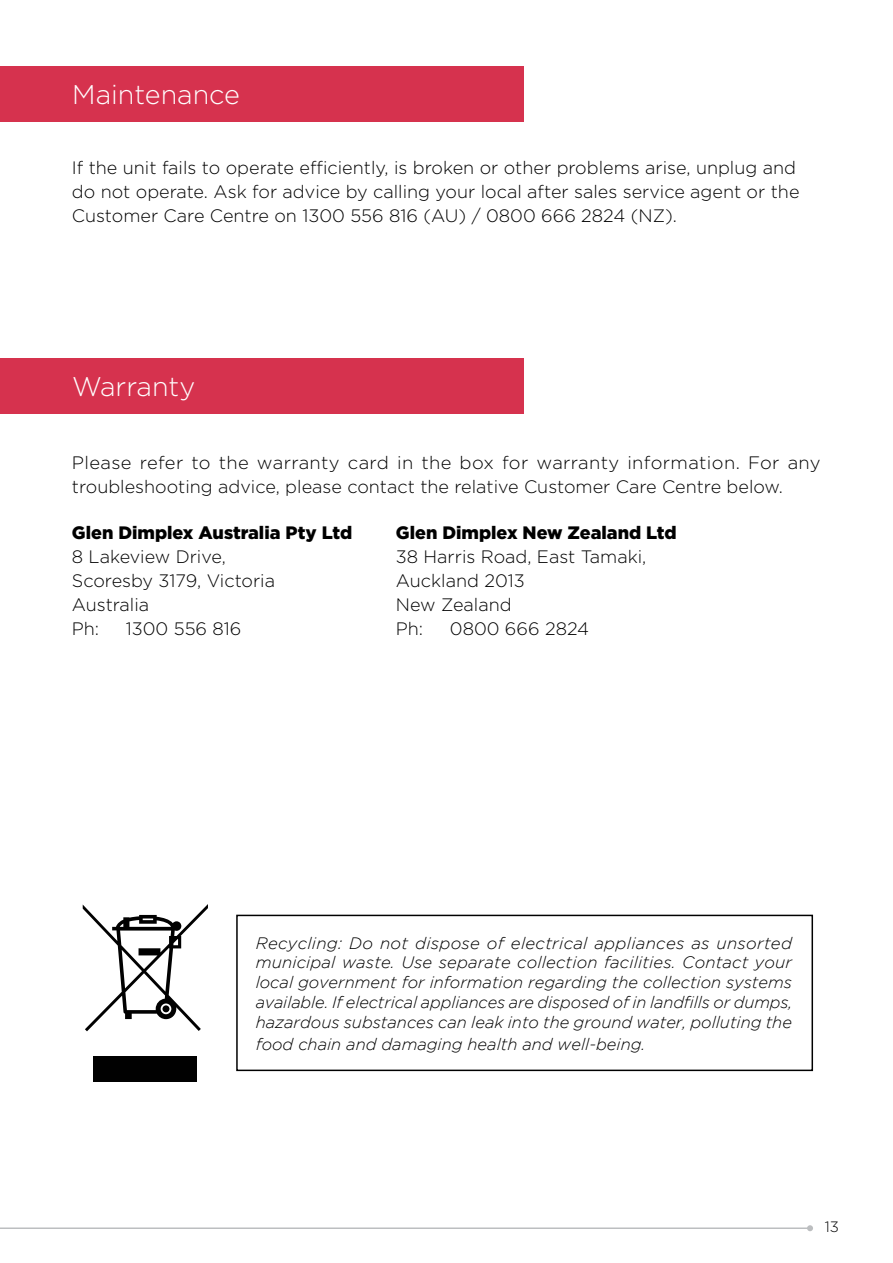
<style>
.page{position:relative;width:893px;height:1263px;background:#fff}
.page>*{position:absolute;margin:0;border:0;box-sizing:border-box;transform-origin:0 0}
.t1{font:300 27px "Gotham";color:#fff}
.t2{font:300 18px/24px "Gotham";color:#000}
.t3{font:900 18px "Gotham";color:#000}
.t4{font:italic 300 16.5px/19.8px "Gotham";color:#000;text-align:justify}
.t5{font:300 15px "Gotham";color:#000}
</style>
<div class="page">
<div style="left:0;top:66px;width:523px;height:55px;background:#d6324e"></div>
<div style="left:0;top:359px;width:523px;height:55px;background:#d6324e"></div>
<div style="left:236px;top:915px;width:577px;height:156px;border:2px solid #000"></div>
<svg style="left:83px;top:904px;width:125px;height:127px"></svg>
<div style="left:163px;top:1005px;width:6px;height:7px;background:#010101;border-radius:50%"></div>
<div style="left:93px;top:1057px;width:103px;height:25px;background:#010101"></div>
<hr style="left:0;top:1227px;width:810px;height:2px;background:#bcbec0">
<svg style="left:807px;top:1225px;width:6px;height:6px"></svg>
<h1 class="t1" style="left:72px;top:79px;width:169px">Maintenance</h1>
<p class="t2" style="left:72px;top:156px;width:729px">If the unit fails to operate efficiently, is broken or other problems arise, unplug and do not operate. Ask for advice by calling your local after sales service agent or the<br>Customer Care Centre on 1300 556 816 (AU) / 0800 666 2824 (NZ).</p>
<h1 class="t1" style="left:72px;top:372px;width:125px">Warranty</h1>
<p class="t2" style="left:72px;top:450px;width:750px">Please refer to the warranty card in the box for warranty information. For any troubleshooting advice, please contact the relative Customer Care Centre below.</p>
<p class="t3" style="left:72px;top:522px;width:282px">Glen Dimplex Australia Pty Ltd</p>
<p class="t3" style="left:396px;top:522px;width:282px">Glen Dimplex New Zealand Ltd</p>
<p class="t2" style="left:72px;top:544px;width:155px">8 Lakeview Drive,</p>
<p class="t2" style="left:396px;top:544px;width:252px">38 Harris Road, East Tamaki,</p>
<p class="t2" style="left:72px;top:568px;width:205px">Scoresby 3179, Victoria</p>
<p class="t2" style="left:396px;top:568px;width:130px">Auckland 2013</p>
<p class="t2" style="left:72px;top:592px;width:79px">Australia</p>
<p class="t2" style="left:396px;top:592px;width:117px">New Zealand</p>
<p class="t2" style="left:72px;top:616px;width:29px">Ph:</p>
<p class="t2" style="left:126px;top:616px;width:117px">1300 556 816</p>
<p class="t2" style="left:396px;top:616px;width:29px">Ph:</p>
<p class="t2" style="left:450px;top:616px;width:141px">0800 666 2824</p>
<p class="t4" style="left:256px;top:933px;width:538px">Recycling: Do not dispose of electrical appliances as unsorted municipal waste. Use separate collection facilities. Contact your local government for information regarding the collection systems available. If electrical appliances are disposed of in landfills or dumps, hazardous substances can leak into the ground water, polluting the</p>
<p class="t4" style="left:256px;top:1034px;width:391px">food chain and damaging health and well-being.</p>
<p class="t5" style="left:825px;top:1218px;width:16px">13</p>
</div>
